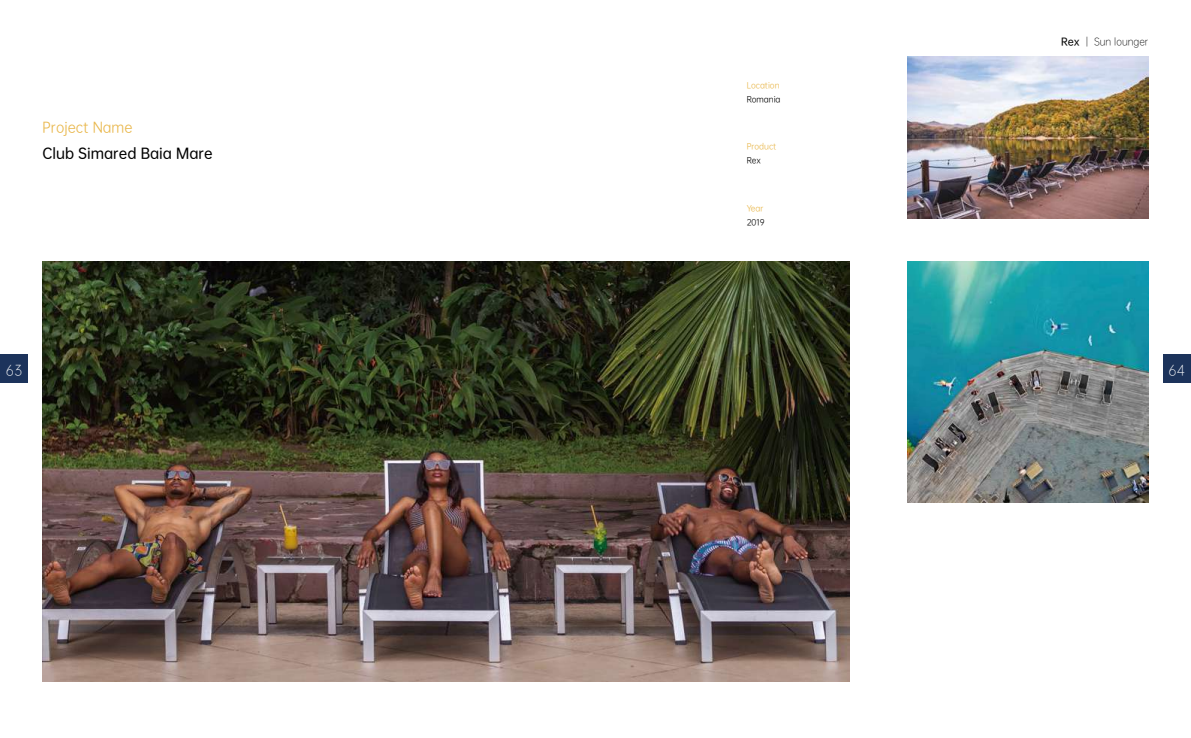
<style>
.page{position:relative;width:1191px;height:738px;background:#fff}
.page>*{position:absolute;margin:0;border:0;box-sizing:border-box;transform-origin:0 0}
.t1{font:14px "OPPO Sans M";color:#000}
.t2{font:14px "OPPO Sans R";color:#e9b74b}
.t3{font:14px "OPPO Sans L";color:#fff}
.t4{font:10px "OPPO Sans L";color:#000}
.t5{font:8px "OPPO Sans R";color:#e9b74b}
.t6{font:8px "OPPO Sans R";color:#000}
.s1{font-family:"OPPO Sans M"}
</style>
<div class="page">
<img style="left:43px;top:261px;width:806px;height:419px">
<img style="left:907px;top:57px;width:241px;height:161px">
<img style="left:907px;top:261px;width:241px;height:241px">
<div style="left:0;top:354px;width:28px;height:29px;background:#1c335b"></div>
<div style="left:1162px;top:354px;width:29px;height:29px;background:#1c335b"></div>
<p class="t2" style="left:43px;top:116px;width:92px">Project Name</p>
<p class="t1" style="left:43px;top:141px;width:172px">Club Simared Baia Mare</p>
<p class="t5" style="left:746px;top:79px;width:34px">Location</p>
<p class="t6" style="left:746px;top:93px;width:35px">Romania</p>
<p class="t5" style="left:746px;top:140px;width:31px">Product</p>
<p class="t6" style="left:746px;top:154px;width:16px">Rex</p>
<p class="t5" style="left:746px;top:202px;width:18px">Year</p>
<p class="t6" style="left:746px;top:216px;width:19px">2019</p>
<p class="t4" style="left:1061px;top:34px;width:89px"><span class="s1">Rex</span> | Sun lounger</p>
<p class="t3" style="left:6px;top:359px;width:18px">63</p>
<p class="t3" style="left:1168px;top:359px;width:18px">64</p>
</div>
